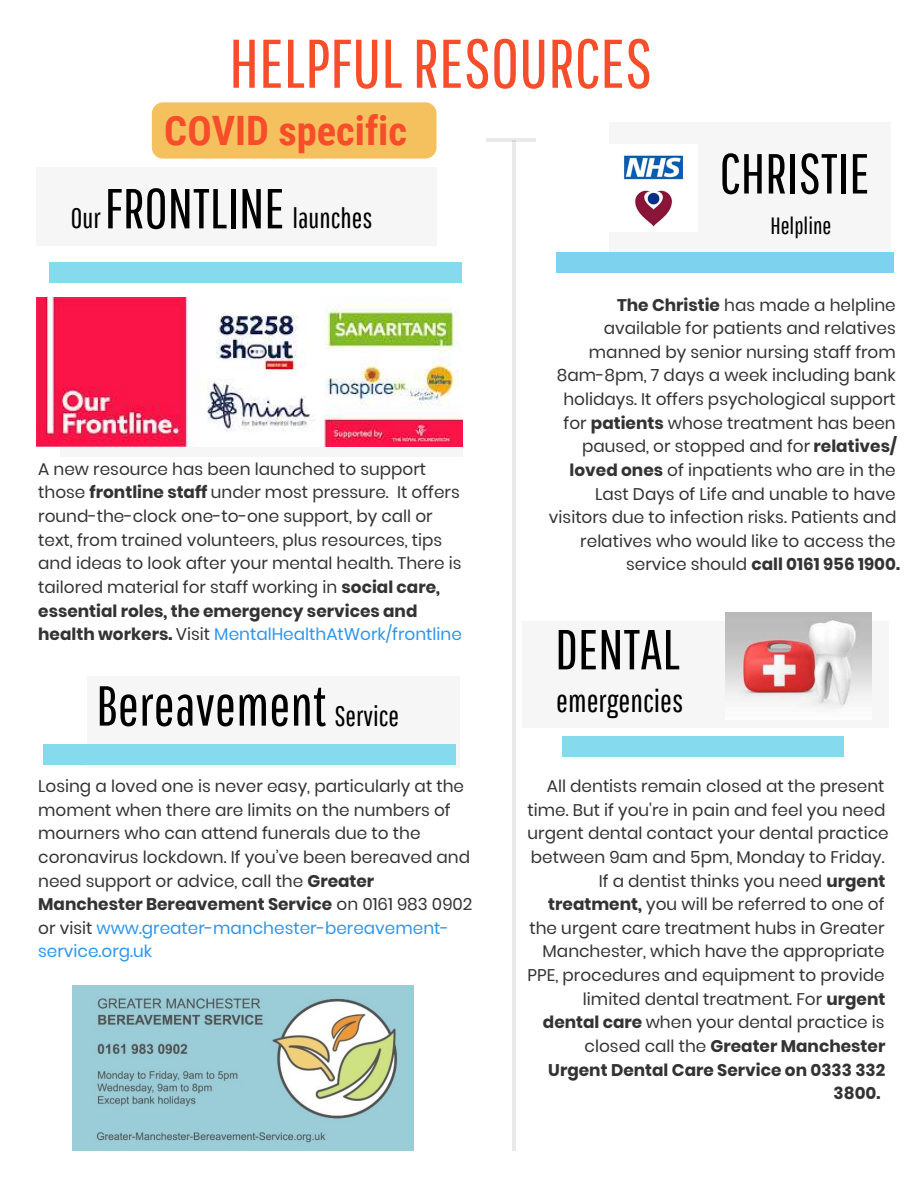
<style>
.page{position:relative;width:918px;height:1188px;background:#fff}
.page>*{position:absolute;margin:0;border:0;box-sizing:border-box;transform-origin:0 0}
.t1{font:68.7px "Pathway Gothic One";color:#f64d2a}
.t2{font:56.25px "Pathway Gothic One";color:#000}
.t3{font:700 40.5px "Roboto Condensed";color:#f64d2a}
.t4{font:31.5px "Pathway Gothic One";color:#000}
.t5{font:28.2px "Pathway Gothic One";color:#000}
.t6{font:23.7px "Pathway Gothic One";color:#000}
.t7{font:16.8px/23.7px "Poppins";color:#333}
.t8{font:700 16.8px "Poppins";color:#333}
.s1{font-size:28.2px}
.s2{font-weight:700}
.s3{color:#2d95ec}
.s4{font-weight:400}
</style>
<div class="page">
<div style="left:152px;top:102px;width:284px;height:57px;background:#f5c05e"></div>
<div style="left:36px;top:168px;width:401px;height:78px;background:#f6f6f6"></div>
<div style="left:88px;top:676px;width:372px;height:91px;background:#f6f6f6"></div>
<div style="left:522px;top:621px;width:367px;height:107px;background:#f6f6f6"></div>
<div style="left:610px;top:123px;width:281px;height:129px;background:#f6f6f6"></div>
<div style="left:60px;top:386px;width:402px;height:71px;background:#f6f6f6"></div>
<hr style="left:512px;top:141px;width:3px;height:1010px;background:#eaeaea">
<hr style="left:486px;top:138px;width:50px;height:4px;background:#eaeaea">
<div style="left:556px;top:252px;width:337px;height:20px;background:#7dd3ed"></div>
<div style="left:50px;top:262px;width:412px;height:20px;background:#86daed"></div>
<div style="left:563px;top:737px;width:281px;height:20px;background:#86daed"></div>
<img style="left:36px;top:297px;width:426px;height:150px">
<img style="left:72px;top:986px;width:342px;height:165px">
<img style="left:624px;top:155px;width:60px;height:72px">
<img style="left:726px;top:612px;width:146px;height:94px">
<div style="left:43px;top:745px;width:413px;height:20px;background:#86daed"></div>
<h1 class="t1" style="left:229px;top:22px;width:425px">HELPFUL RESOURCES</h1>
<h3 class="t3" style="left:164px;top:102px;width:244px">COVID specific</h3>
<h2 class="t2" style="left:71px;top:175px;width:215px"><span class="s1">Our</span> FRONTLINE</h2>
<h3 class="t5" style="left:293px;top:201px;width:81px">launches</h3>
<h2 class="t2" style="left:720px;top:140px;width:151px">CHRISTIE</h2>
<h3 class="t6" style="left:770px;top:211px;width:63px">Helpline</h3>
<p class="t7" style="left:38px;top:457px;width:425px">A new resource has been launched to support those <span class="s2">frontline staff</span> under most pressure. It offers round-the-clock one-to-one support, by call or text, from trained volunteers, plus resources, tips and ideas to look after your mental health. There is tailored material for staff working in <span class="s2">social care, essential roles, the emergency services and health workers.</span> Visit <span class="s3">MentalHealthAtWork/frontline</span></p>
<h2 class="t2" style="left:96px;top:672px;width:304px">Bereavement <span class="s1">Service</span></h2>
<p class="t7" style="left:38px;top:774px;width:436px">Losing a loved one is never easy, particularly at the moment when there are limits on the numbers of mourners who can attend funerals due to the coronavirus lockdown. If you’ve been bereaved and need support or advice, call the <span class="s2">Greater Manchester Bereavement Service</span> on 0161 983 0902 or visit <span class="s3">www.greater-manchester-bereavement&shy;service.org.uk</span></p>
<p class="t7" style="left:549px;top:293px;width:353px;text-align:right"><span class="s2">The Christie</span> has made a helpline available for patients and relatives manned by senior nursing staff from 8am-8pm, 7 days a week including bank holidays. It offers psychological support for <span class="s2">patients</span> whose treatment has been paused, or stopped and for <span class="s2">relatives/ loved ones</span> of inpatients who are in the Last Days of Life and unable to have visitors due to infection risks. Patients and relatives who would like to access the service should <span class="s2">call 0161 956 1900.</span></p>
<h2 class="t2" style="left:555px;top:616px;width:126px">DENTAL</h2>
<h3 class="t4" style="left:556px;top:682px;width:129px">emergencies</h3>
<p class="t7" style="left:547px;top:774px;width:339px">All dentists remain closed at the present</p>
<p class="t7" style="left:528px;top:798px;width:359px">time. But if you're in pain and feel you need</p>
<p class="t7" style="left:528px;top:822px;width:363px">urgent dental contact your dental practice</p>
<p class="t7" style="left:531px;top:845px;width:355px">between 9am and 5pm, Monday to Friday.</p>
<p class="t7" style="left:599px;top:869px;width:288px">If a dentist thinks you need <span class="s2">urgent</span></p>
<p class="t7" style="left:548px;top:892px;width:338px"><span class="s2">treatment,</span> you will be referred to one of</p>
<p class="t7" style="left:529px;top:916px;width:357px">the urgent care treatment hubs in Greater</p>
<p class="t7" style="left:543px;top:940px;width:344px">Manchester, which have the appropriate</p>
<p class="t7" style="left:528px;top:963px;width:359px">PPE, procedures and equipment to provide</p>
<p class="t7" style="left:583px;top:987px;width:304px">limited dental treatment. For <span class="s2">urgent</span></p>
<p class="t7" style="left:543px;top:1011px;width:343px"><span class="s2">dental care</span> when your dental practice is</p>
<p class="t8" style="left:585px;top:1036px;width:302px"><span class="s4">closed call the</span> Greater Manchester</p>
<p class="t8" style="left:548px;top:1060px;width:339px">Urgent Dental Care Service on 0333 332</p>
<p class="t8" style="left:834px;top:1084px;width:48px">3800.</p>
</div>
